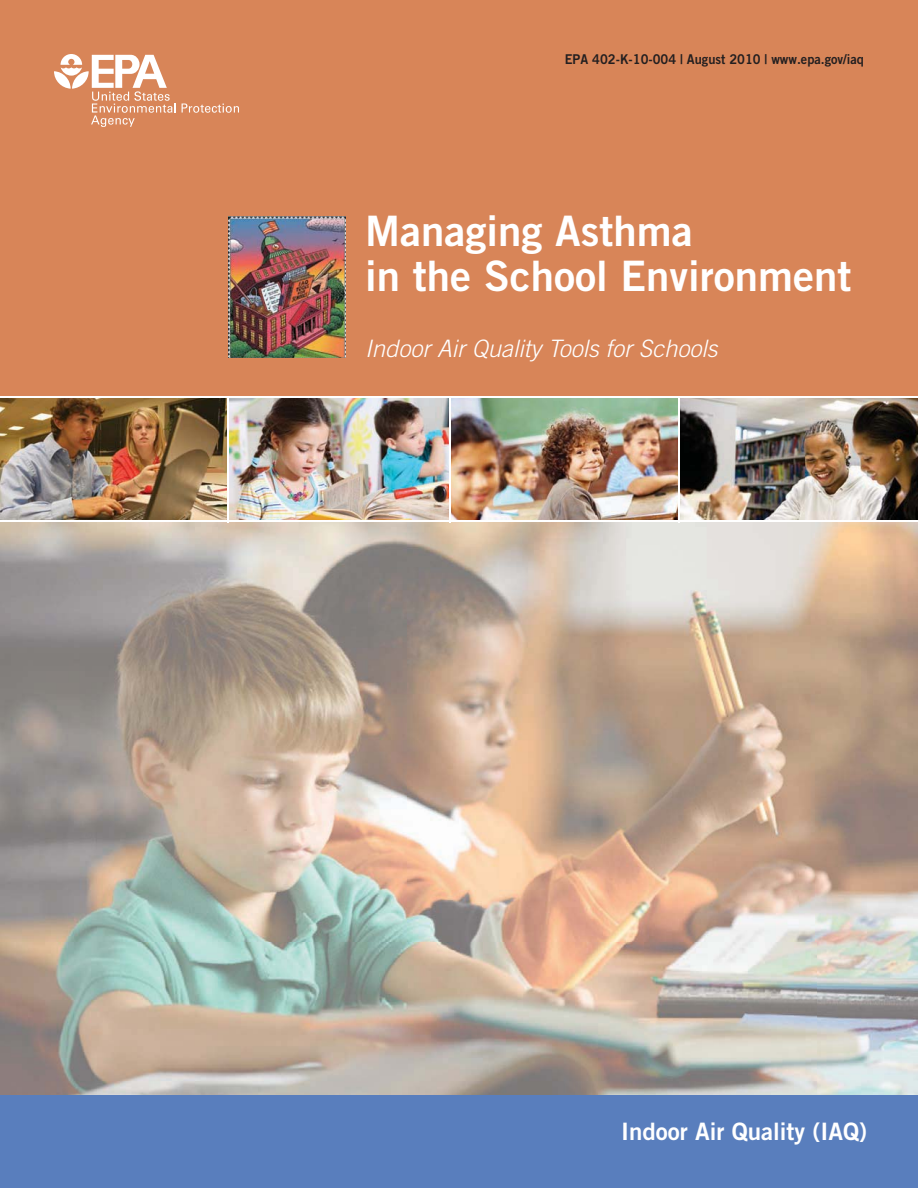
<style>
.page{position:relative;width:918px;height:1188px;background:#fff}
.page>*{position:absolute;margin:0;border:0;box-sizing:border-box;transform-origin:0 0}
.t1{font:42px/45px "Trade Gothic LT Std Bd 2";color:#fff}
.t2{font:italic 300 24px "Trade Gothic LT Std";color:#fff}
.t3{font:24px "Trade Gothic LT Std Bd 2";color:#fff}
.t4{font:13.5px "Trade Gothic LT Std Bd 2";color:#231f20;scale:.95 1}
</style>
<div class="page">
<img style="left:0;top:398px;width:918px;height:697px">
<div style="left:0;top:1095px;width:918px;height:93px;background:#597ebd"></div>
<div style="left:0;top:0;width:918px;height:396px;background:#d88558"></div>
<svg style="left:54px;top:54px;width:122px;height:73px"></svg>
<svg style="left:182px;top:104px;width:57px;height:9px"></svg>
<img style="left:228px;top:217px;width:118px;height:141px">
<hr style="left:0;top:521px;width:918px;height:1px;background:#fff">
<hr style="left:227px;top:396px;width:2px;height:126px;background:#fff">
<hr style="left:449px;top:396px;width:2px;height:126px;background:#fff">
<hr style="left:678px;top:396px;width:2px;height:126px;background:#fff">
<p class="t4" style="left:565px;top:54px;width:316px">EPA 402-K-10-004 | August 2010 | www.epa.gov/iaq</p>
<h1 class="t1" style="left:365px;top:212px;width:488px">Managing Asthma<br>in the School Environment</h1>
<h2 class="t2" style="left:365px;top:335px;width:354px">Indoor Air Quality Tools for Schools</h2>
<h2 class="t3" style="left:621px;top:1123px;width:247px">Indoor Air Quality (IAQ)</h2>
</div>
